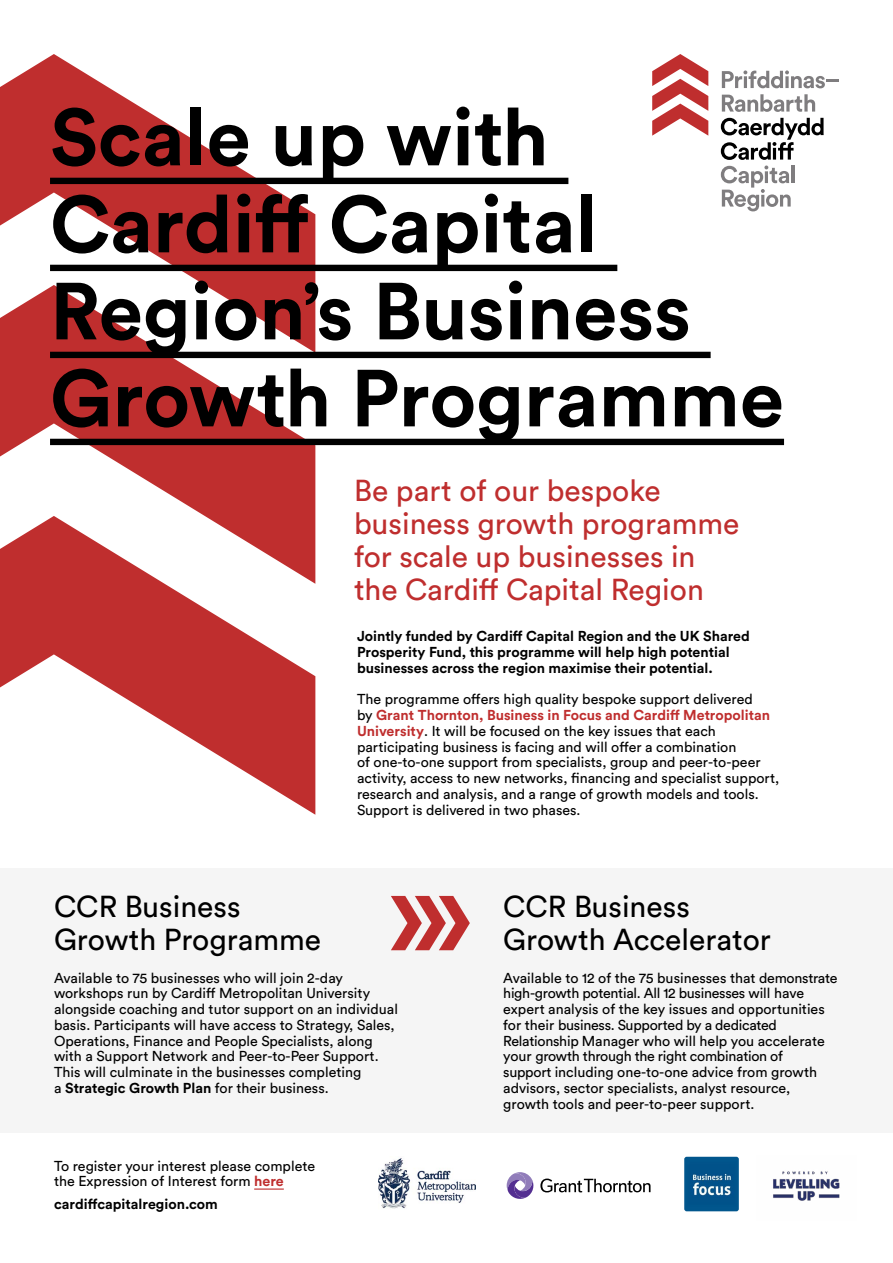
<style>
.page{position:relative;width:893px;height:1263px;background:#fff}
.page>*{position:absolute;margin:0;border:0;box-sizing:border-box;transform-origin:0 0}
.Heading{font:700 79.8px/87px "Circular Std";color:#000}
.Sub_heading{font:30px/33px "Circular Std";color:#bf2e2e}
.Sub_heading-2{font:30px/33px "Circular Std";color:#000}
.Body_9_5pt{font:14.25px/15.8px "Circular Std";color:#000}
.Body_9_5pt-2{font:700 14.25px/15.8px "Circular Std";color:#000}
.s1{font-weight:700;color:#bf2e2e}
.s2{font-weight:700}
.s3{color:#fff}
</style>
<div class="page">
<svg style="left:0;top:54px;width:315px;height:231px;fill:#bf2e2e"></svg>
<svg style="left:0;top:285px;width:315px;height:231px;fill:#bf2e2e"></svg>
<svg style="left:0;top:516px;width:315px;height:299px"></svg>
<div style="left:0;top:868px;width:893px;height:265px;background:#f2f2f2"></div>
<svg style="left:722px;top:70px;width:117px;height:18px"></svg>
<svg style="left:722px;top:94px;width:93px;height:18px"></svg>
<svg style="left:652px;top:54px;width:56px;height:82px"></svg>
<svg style="left:721px;top:118px;width:103px;height:93px"></svg>
<div style="left:50px;top:178px;width:518px;height:6px;background:#000"></div>
<div style="left:50px;top:265px;width:567px;height:6px;background:#000"></div>
<div style="left:50px;top:352px;width:661px;height:6px;background:#000"></div>
<div style="left:50px;top:439px;width:734px;height:6px;background:#000"></div>
<img style="left:379px;top:1158px;width:97px;height:51px">
<svg style="left:506px;top:1172px;width:144px;height:27px"></svg>
<img style="left:684px;top:1157px;width:55px;height:54px">
<img style="left:773px;top:1171px;width:67px;height:30px">
<hr style="left:254px;top:1188px;width:30px;height:2px;background:#bf2e2e">
<svg style="left:391px;top:896px;width:79px;height:54px"></svg>
<p class="Heading" style="left:50px;top:92px;width:735px">Scale up with<br>Cardiff Capital<br>Region’s Business<br>Growth Programme</p>
<p class="Sub_heading" style="left:354px;top:474px;width:387px">Be part of our bespoke business growth programme for scale up businesses in the Cardiff Capital Region</p>
<p class="Body_9_5pt-2" style="left:357px;top:628px;width:394px">Jointly funded by Cardiff Capital Region and the UK Shared<br>Prosperity Fund, this programme will help high potential businesses across the region maximise their potential.</p>
<p class="Body_9_5pt" style="left:357px;top:691px;width:424px">The programme offers high quality bespoke support delivered<br>by <span class="s1">Grant Thornton, Business in Focus and Cardiff Metropolitan University</span>. It will be focused on the key issues that each participating business is facing and will offer a combination<br>of one‑to-one support from specialists, group and peer-to-peer activity, access to new networks, financing and specialist support, research and analysis, and a range of growth models and tools.<br>Support is delivered in two phases.</p>
<p class="Sub_heading-2" style="left:54px;top:890px;width:269px">CCR Business<br>Growth Programme</p>
<p class="Sub_heading-2" style="left:503px;top:890px;width:269px">CCR Business<br>Growth Accelerator</p>
<p class="Body_9_5pt" style="left:54px;top:969px;width:345px">Available to 75 businesses who will join 2-day workshops run by Cardiff Metropolitan University alongside coaching and tutor support on an individual basis. Participants will have access to Strategy, Sales, Operations, Finance and People Specialists, along with a Support Network and Peer-to-Peer Support.<br>This will culminate in the businesses completing<br>a <span class="s2">Strategic Growth Plan</span> for their business.</p>
<p class="Body_9_5pt" style="left:503px;top:969px;width:336px">Available to 12 of the 75 businesses that demonstrate high-growth potential. All 12 businesses will have expert analysis of the key issues and opportunities for their business. Supported by a dedicated Relationship Manager who will help you accelerate your growth through the right combination of<br>support including one-to-one advice from growth advisors, sector specialists, analyst resource, growth tools and peer-to-peer support.</p>
<p class="Body_9_5pt" style="left:54px;top:1157px;width:263px">To register your interest please complete the Expression of Interest form <span class="s1">here</span><span class="s3">.</span></p>
<p class="Body_9_5pt-2" style="left:54px;top:1196px;width:165px">cardiffcapitalregion.com</p>
</div>
